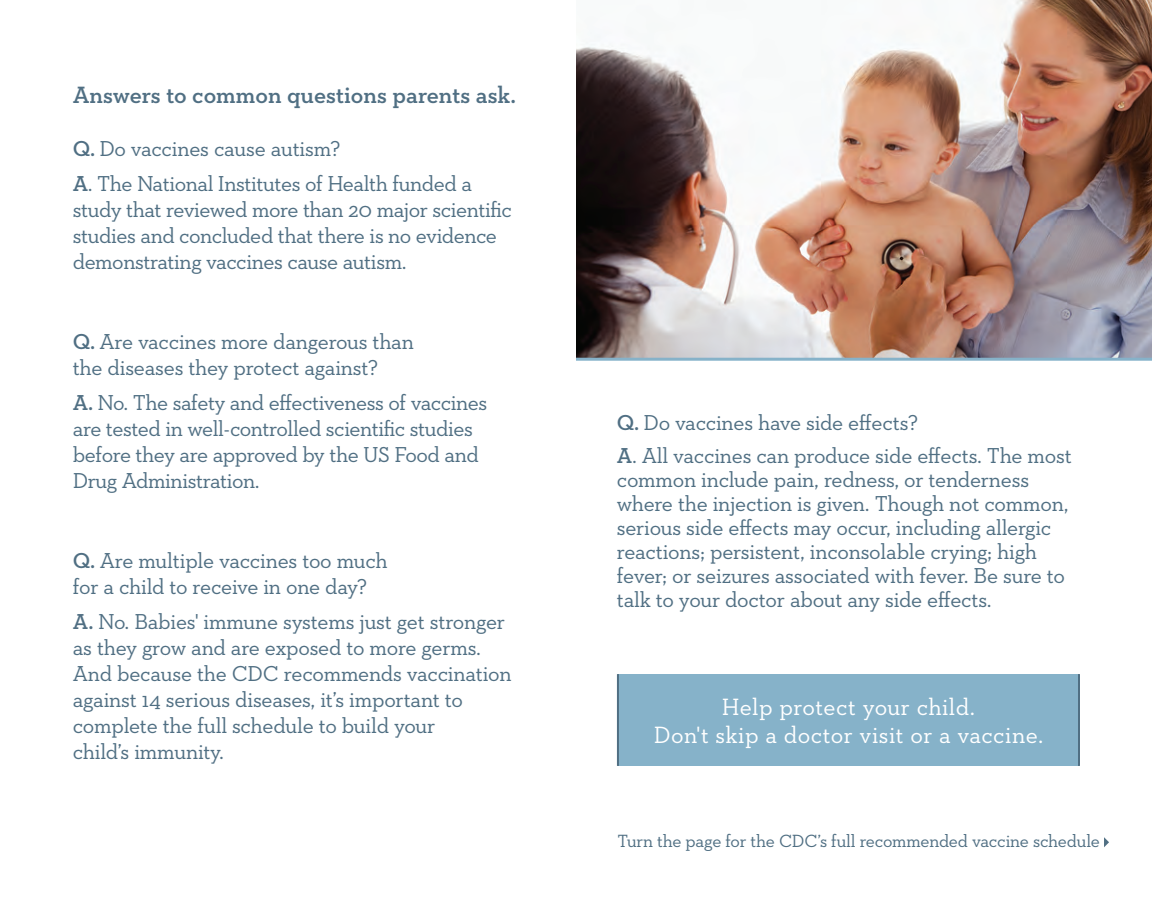
<style>
.page{position:relative;width:1152px;height:900px;background:#fff}
.page>*{position:absolute;margin:0;border:0;box-sizing:border-box;transform-origin:0 0}
.t1{font:24px/28px "Neutraface Slab Text";letter-spacing:.02em;color:#fff;text-align:center}
.t2{font:600 24px "Neutraface Slab Text";color:#506f83}
.t3{font:22px/26px "Neutraface Slab Text";letter-spacing:-.015em;color:#506f83}
.t4{font:18px "Neutraface Slab Text";letter-spacing:-.015em;color:#506f83}
.s1{font-weight:600}
</style>
<div class="page">
<img style="left:576px;top:0;width:576px;height:358px">
<div style="left:618px;top:674px;width:461px;height:92px;background:#86b2c9"></div>
<hr style="left:617px;top:674px;width:2px;height:92px;background:#506f83">
<hr style="left:1078px;top:674px;width:2px;height:92px;background:#506f83">
<hr style="left:576px;top:358px;width:576px;height:3px;background:#86b2c9">
<svg style="left:1104px;top:837px;width:5px;height:10px"></svg>
<p class="t2" style="left:73px;top:80px;width:445px">Answers to common questions parents ask.</p>
<p class="t3" style="left:73px;top:131px;width:401px;line-height:35px"><span class="s1">Q.</span> Do vaccines cause autism?<br><span class="s1">A</span>. The National Institutes of Health funded a</p>
<p class="t3" style="left:73px;top:196px;width:441px">study that reviewed more than 20 major scientific studies and concluded that there is no evidence demonstrating vaccines cause autism.</p>
<p class="t3" style="left:73px;top:328px;width:343px"><span class="s1">Q.</span> Are vaccines more dangerous than the diseases they protect against?</p>
<p class="t3" style="left:73px;top:389px;width:416px"><span class="s1">A.</span> No. The safety and effectiveness of vaccines are tested in well-controlled scientific studies before they are approved by the US Food and Drug Administration.</p>
<p class="t3" style="left:73px;top:547px;width:316px"><span class="s1">Q.</span> Are multiple vaccines too much for a child to receive in one day?</p>
<p class="t3" style="left:73px;top:608px;width:440px"><span class="s1">A.</span> No. Babies' immune systems just get stronger as they grow and are exposed to more germs.<br>And because the CDC recommends vaccination against 14 serious diseases, it’s important to complete the full schedule to build your<br>child’s immunity.</p>
<p class="t3" style="left:617px;top:406px;width:456px;line-height:33px"><span class="s1">Q.</span> Do vaccines have side effects?<br><span class="s1">A</span>. All vaccines can produce side effects. The most</p>
<p class="t3" style="left:617px;top:467px;width:453px;line-height:24px">common include pain, redness, or tenderness where the injection is given. Though not common, serious side effects may occur, including allergic reactions; persistent, inconsolable crying; high fever; or seizures associated with fever. Be sure to talk to your doctor about any side effects.</p>
<p class="t1" style="left:654px;top:693px;width:391px">Help protect your child.<br>Don't skip a doctor visit or a vaccine.</p>
<p class="t4" style="left:617px;top:830px;width:484px">Turn the page for the CDC’s full recommended vaccine schedule</p>
</div>
